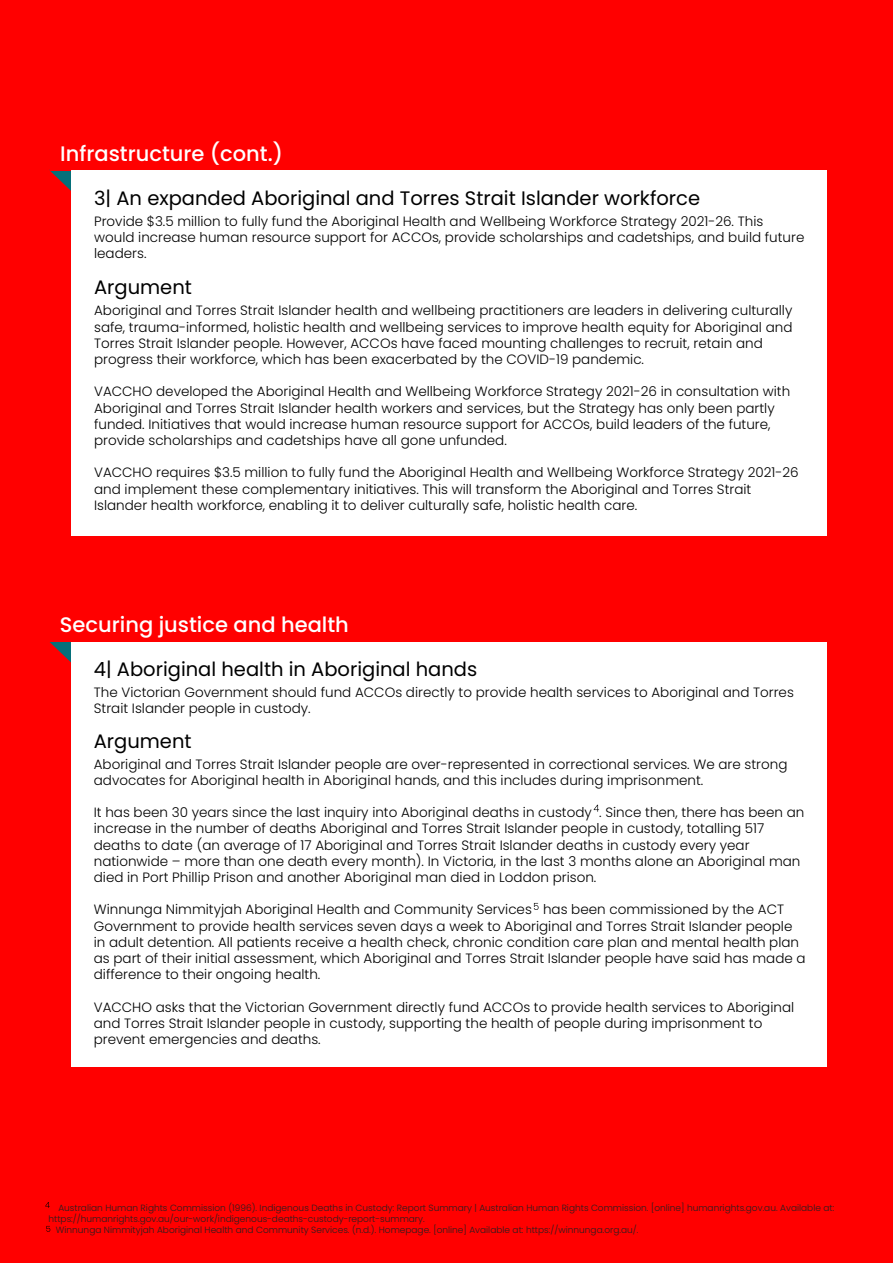
<style>
.page{position:relative;width:893px;height:1263px;background:#f00}
.page>*{position:absolute;margin:0;border:0;box-sizing:border-box;transform-origin:0 0}
.t1{font:500 21px "Poppins";color:#fff}
.t2{font:19.5px "Poppins";color:#000}
.t3{font:300 13.5px/16.2px "Poppins";color:#000}
.t4{font:300 9px "Poppins";color:#231f20}
</style>
<div class="page">
<svg style="left:364px;top:170px;width:144px;height:1px"></svg>
<svg style="left:574px;top:170px;width:164px;height:1px"></svg>
<svg style="left:50px;top:171px;width:21px;height:20px"></svg>
<div style="left:71px;top:171px;width:756px;height:365px;background:#fff"></div>
<svg style="left:49px;top:642px;width:22px;height:21px"></svg>
<div style="left:71px;top:642px;width:756px;height:424px;background:#fff"></div>
<svg style="left:534px;top:903px;width:4px;height:7px"></svg>
<svg style="left:45px;top:1202px;width:5px;height:6px"></svg>
<svg style="left:46px;top:1226px;width:4px;height:6px"></svg>
<svg style="left:594px;top:805px;width:5px;height:7px"></svg>
<h1 class="t1" style="left:60px;top:141px;width:224px">Infrastructure (cont.)</h1>
<h2 class="t2" style="left:94px;top:189px;width:607px">3| An expanded Aboriginal and Torres Strait Islander workforce</h2>
<p class="t3" style="left:94px;top:213px;width:712px">Provide $3.5 million to fully fund the Aboriginal Health and Wellbeing Workforce Strategy 2021-26. This would increase human resource support for ACCOs, provide scholarships and cadetships, and build future leaders.</p>
<h2 class="t2" style="left:94px;top:279px;width:99px">Argument</h2>
<p class="t3" style="left:94px;top:303px;width:700px">Aboriginal and Torres Strait Islander health and wellbeing practitioners are leaders in delivering culturally safe, trauma-informed, holistic health and wellbeing services to improve health equity for Aboriginal and Torres Strait Islander people. However, ACCOs have faced mounting challenges to recruit, retain and progress their workforce, which has been exacerbated by the COVID-19 pandemic.</p>
<p class="t3" style="left:94px;top:384px;width:698px">VACCHO developed the Aboriginal Health and Wellbeing Workforce Strategy 2021-26 in consultation with Aboriginal and Torres Strait Islander health workers and services, but the Strategy has only been partly funded. Initiatives that would increase human resource support for ACCOs, build leaders of the future, provide scholarships and cadetships have all gone unfunded.</p>
<p class="t3" style="left:94px;top:465px;width:706px">VACCHO requires $3.5 million to fully fund the Aboriginal Health and Wellbeing Workforce Strategy 2021-26 and implement these complementary initiatives. This will transform the Aboriginal and Torres Strait<br>Islander health workforce, enabling it to deliver culturally safe, holistic health care.</p>
<h1 class="t1" style="left:60px;top:612px;width:290px">Securing justice and health</h1>
<h2 class="t2" style="left:94px;top:661px;width:385px">4| Aboriginal health in Aboriginal hands</h2>
<p class="t3" style="left:94px;top:684px;width:702px">The Victorian Government should fund ACCOs directly to provide health services to Aboriginal and Torres<br>Strait Islander people in custody.</p>
<h2 class="t2" style="left:94px;top:732px;width:99px">Argument</h2>
<p class="t3" style="left:94px;top:756px;width:695px">Aboriginal and Torres Strait Islander people are over-represented in correctional services. We are strong advocates for Aboriginal health in Aboriginal hands, and this includes during imprisonment.</p>
<p class="t3" style="left:94px;top:804px;width:712px">It has been 30 years since the last inquiry into Aboriginal deaths in custody . Since then, there has been an increase in the number of deaths Aboriginal and Torres Strait Islander people in custody, totalling 517 deaths to date (an average of 17 Aboriginal and Torres Strait Islander deaths in custody every year nationwide – more than one death every month). In Victoria, in the last 3 months alone an Aboriginal man died in Port Phillip Prison and another Aboriginal man died in Loddon prison.</p>
<p class="t3" style="left:94px;top:902px;width:713px">Winnunga Nimmityjah Aboriginal Health and Community Services has been commissioned by the ACT Government to provide health services seven days a week to Aboriginal and Torres Strait Islander people in adult detention. All patients receive a health check, chronic condition care plan and mental health plan as part of their initial assessment, which Aboriginal and Torres Strait Islander people have said has made a difference to their ongoing health.</p>
<p class="t3" style="left:94px;top:999px;width:702px">VACCHO asks that the Victorian Government directly fund ACCOs to provide health services to Aboriginal and Torres Strait Islander people in custody, supporting the health of people during imprisonment to prevent emergencies and deaths.</p>
<p class="t4" style="left:58px;top:1203px;width:777px">Australian Human Rights Commission (1996). Indigenous Deaths in Custody: Report Summary | Australian Human Rights Commission. [online] humanrights.gov.au. Available at:</p>
<p class="t4" style="left:48px;top:1214px;width:378px">https://humanrights.gov.au/our-work/indigenous-deaths-custody-report-summary.</p>
<p class="t4" style="left:56px;top:1224px;width:584px">Winnunga Nimmityjah Aboriginal Health and Community Services. (n.d.). Homepage. [online] Available at: https://winnunga.org.au/.</p>
</div>
